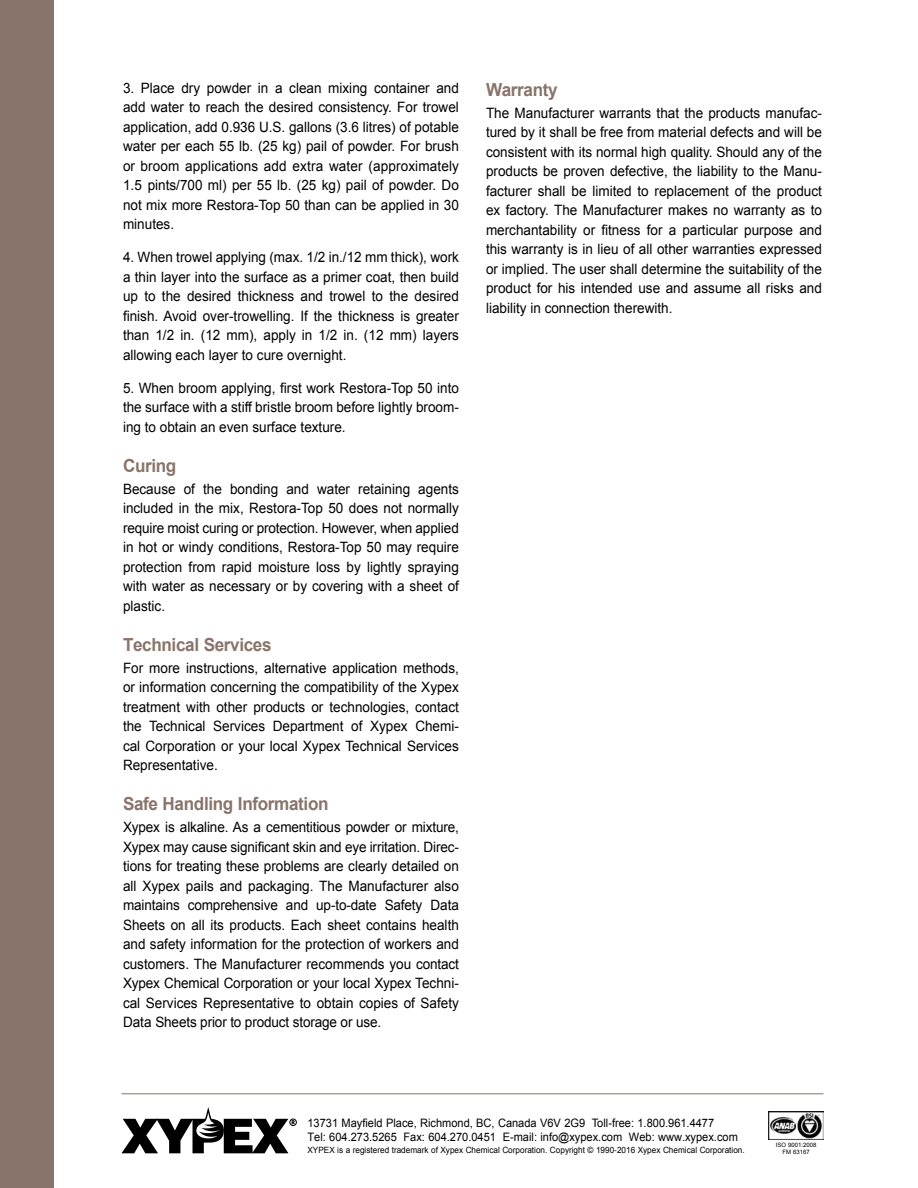
<style>
.page{position:relative;width:918px;height:1188px;background:#fff}
.page>*{position:absolute;margin:0;border:0;box-sizing:border-box;transform-origin:0 0}
.t1{font:700 18px "Arial";letter-spacing:-.02em;color:#88746a;scale:.95 1}
.t2{font:14.25px/19.5px "Arial";color:#000;text-align:justify;scale:.95 1}
.t3{font:11.7px/14.2px "Arial";color:#000;scale:.95 1}
.t4{font:8.7px "Arial";color:#000;scale:.95 1}
.t5{font:6px/6.8px "Arial";color:#000;text-align:center}
</style>
<div class="page">
<hr style="left:122px;top:1093px;width:702px;height:1px;background:#88746a">
<svg style="left:122px;top:1107px;width:175px;height:46px"></svg>
<div style="left:0;top:0;width:54px;height:1188px;background:#88746a"></div>
<img style="left:769px;top:1112px;width:55px;height:27px">
<p class="t2" style="left:123px;top:78px;width:355px">3. Place dry powder in a clean mixing container and add water to reach the desired consistency. For trowel application, add 0.936 U.S. gallons (3.6 litres) of potable water per each 55 lb. (25 kg) pail of powder. For brush or broom applications add extra water (approximately 1.5 pints/700 ml) per 55 lb. (25 kg) pail of powder. Do not mix more Restora-Top 50 than can be applied in 30 minutes.</p>
<p class="t2" style="left:123px;top:248px;width:355px">4. When trowel applying (max. 1/2 in./12 mm thick), work a thin layer into the surface as a primer coat, then build up to the desired thickness and trowel to the desired finish. Avoid over-trowelling. If the thickness is greater than 1/2 in. (12 mm), apply in 1/2 in. (12 mm) layers allowing each layer to cure overnight.</p>
<p class="t2" style="left:123px;top:378px;width:355px">5. When broom applying, first work Restora-Top 50 into the surface with a stiff bristle broom before lightly broom&shy;ing to obtain an even surface texture.</p>
<p class="t1" style="left:123px;top:453px;width:58px">Curing</p>
<p class="t2" style="left:123px;top:479px;width:355px">Because of the bonding and water retaining agents included in the mix, Restora-Top 50 does not normally require moist curing or protection. However, when applied in hot or windy conditions, Restora-Top 50 may require protection from rapid moisture loss by lightly spraying with water as necessary or by covering with a sheet of plastic.</p>
<p class="t1" style="left:123px;top:632px;width:158px">Technical Services</p>
<p class="t2" style="left:123px;top:658px;width:355px">For more instructions, alternative application methods, or information concerning the compatibility of the Xypex treatment with other products or technologies, contact the Technical Services Department of Xypex Chemi&shy;cal Corporation or your local Xypex Technical Services Representative.</p>
<p class="t1" style="left:123px;top:792px;width:218px">Safe Handling Information</p>
<p class="t2" style="left:123px;top:818px;width:355px">Xypex is alkaline. As a cementitious powder or mixture, Xypex may cause significant skin and eye irritation. Direc&shy;tions for treating these problems are clearly detailed on all Xypex pails and packaging. The Manufacturer also maintains comprehensive and up-to-date Safety Data Sheets on all its products. Each sheet contains health and safety information for the protection of workers and customers. The Manufacturer recommends you contact Xypex Chemical Corporation or your local Xypex Techni&shy;cal Services Representative to obtain copies of Safety Data Sheets prior to product storage or use.</p>
<p class="t1" style="left:486px;top:77px;width:77px">Warranty</p>
<p class="t2" style="left:486px;top:103px;width:355px">The Manufacturer warrants that the products manufac&shy;tured by it shall be free from material defects and will be consistent with its normal high quality. Should any of the products be proven defective, the liability to the Manu&shy;facturer shall be limited to replacement of the product ex factory. The Manufacturer makes no warranty as to merchantability or fitness for a particular purpose and this warranty is in lieu of all other warranties expressed or implied. The user shall determine the suitability of the product for his intended use and assume all risks and liability in connection therewith.</p>
<p class="t3" style="left:308px;top:1116px;width:455px">13731 Mayfield Place, Richmond, BC, Canada V6V 2G9 Toll-free: 1.800.961.4477<br>Tel: 604.273.5265 Fax: 604.270.0451 E-mail: info@xypex.com Web: www.xypex.com</p>
<p class="t4" style="left:308px;top:1145px;width:462px">XYPEX is a registered trademark of Xypex Chemical Corporation. Copyright © 1990-2016 Xypex Chemical Corporation.</p>
<p class="t5" style="left:776px;top:1142px;width:42px">ISO 9001:2008<br>FM 63167</p>
</div>
